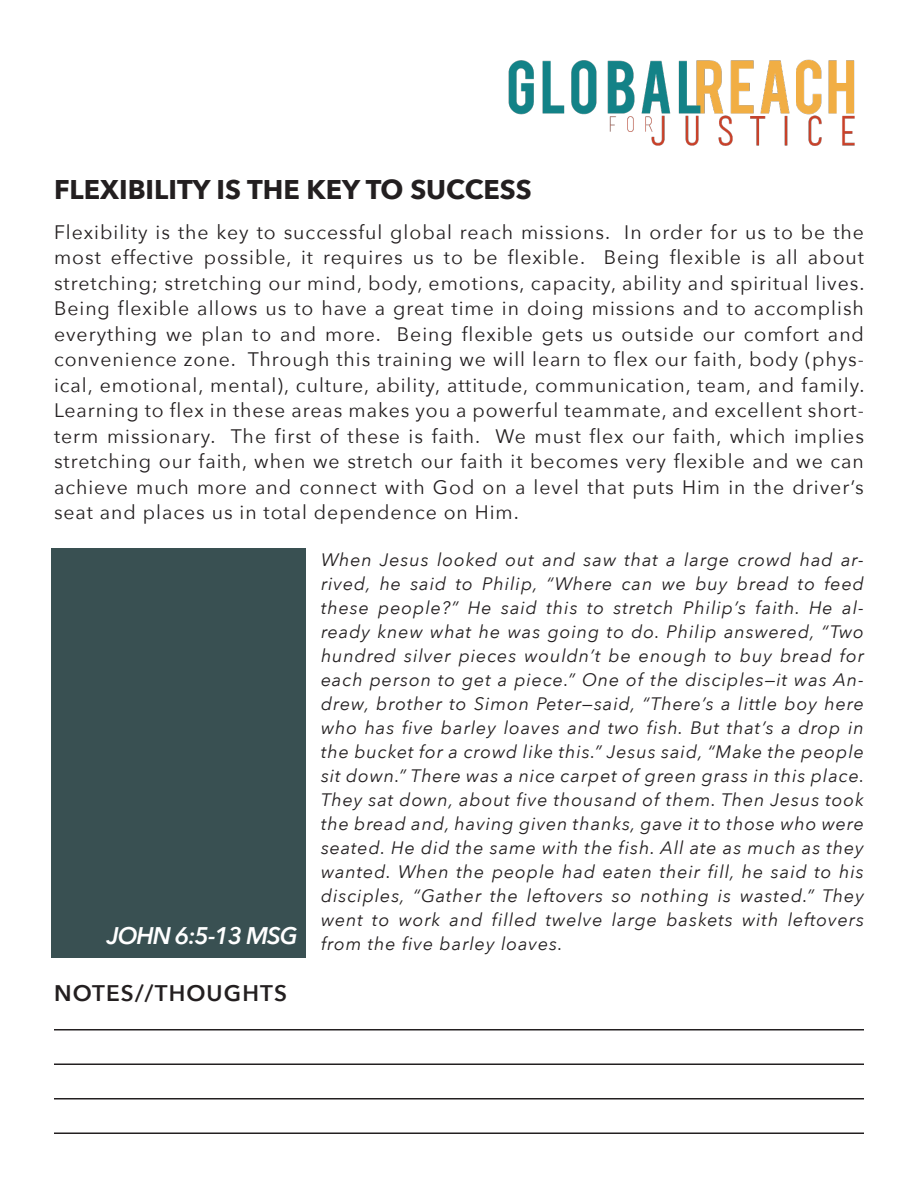
<style>
.page{position:relative;width:918px;height:1188px;background:#fff}
.page>*{position:absolute;margin:0;border:0;box-sizing:border-box;transform-origin:0 0}
.t1{font:700 27px "Avenir Next";color:#231f20}
.t2{font:italic 600 24px "Avenir Next";letter-spacing:-.05em;color:#fff}
.t3{font:600 22.5px "Avenir Next";letter-spacing:.05em;color:#231f20}
.t4{font:19.5px/25.5px "Avenir Next";letter-spacing:.05em;color:#231f20;text-align:justify}
.t5{font:italic 18px/24px "Avenir Next";letter-spacing:.05em;color:#231f20;text-align:justify}
</style>
<div class="page">
<img style="left:508px;top:59px;width:347px;height:87px">
<div style="left:51px;top:548px;width:255px;height:410px;background:#395052"></div>
<hr style="left:54px;top:1029px;width:810px;height:1px;background:#231f20">
<hr style="left:54px;top:1064px;width:810px;height:1px;background:#231f20">
<hr style="left:54px;top:1098px;width:810px;height:2px;background:#231f20">
<hr style="left:54px;top:1132px;width:810px;height:2px;background:#231f20">
<p class="t1" style="left:54px;top:166px;width:479px">FLEXIBILITY IS THE KEY TO SUCCESS</p>
<p class="t4" style="left:54px;top:218px;width:812px">Flexibility is the key to successful global reach missions. In order for us to be the most effective possible, it requires us to be flexible. Being flexible is all about stretching; stretching our mind, body, emotions, capacity, ability and spiritual lives.<br>Being flexible allows us to have a great time in doing missions and to accomplish everything we plan to and more. Being flexible gets us outside our comfort and convenience zone. Through this training we will learn to flex our faith, body (phys&shy;ical, emotional, mental), culture, ability, attitude, communication, team, and family.<br>Learning to flex in these areas makes you a powerful teammate, and excellent short&shy;term missionary. The first of these is faith. We must flex our faith, which implies stretching our faith, when we stretch our faith it becomes very flexible and we can achieve much more and connect with God on a level that puts Him in the driver’s seat and places us in total dependence on Him.</p>
<p class="t5" style="left:321px;top:547px;width:545px">When Jesus looked out and saw that a large crowd had ar&shy;rived, he said to Philip, “Where can we buy bread to feed these people?” He said this to stretch Philip’s faith. He al&shy;ready knew what he was going to do. Philip answered, “Two hundred silver pieces wouldn’t be enough to buy bread for each person to get a piece.” One of the disciples—it was An&shy;drew, brother to Simon Peter—said, “There’s a little boy here who has five barley loaves and two fish. But that’s a drop in the bucket for a crowd like this.” Jesus said, “Make the people sit down.” There was a nice carpet of green grass in this place.<br>They sat down, about five thousand of them. Then Jesus took the bread and, having given thanks, gave it to those who were seated. He did the same with the fish. All ate as much as they wanted. When the people had eaten their fill, he said to his disciples, “Gather the leftovers so nothing is wasted.” They went to work and filled twelve large baskets with leftovers from the five barley loaves.</p>
<p class="t2" style="left:107px;top:915px;width:192px">JOHN 6:5-13 MSG</p>
<p class="t3" style="left:54px;top:973px;width:234px">NOTES//THOUGHTS</p>
</div>
